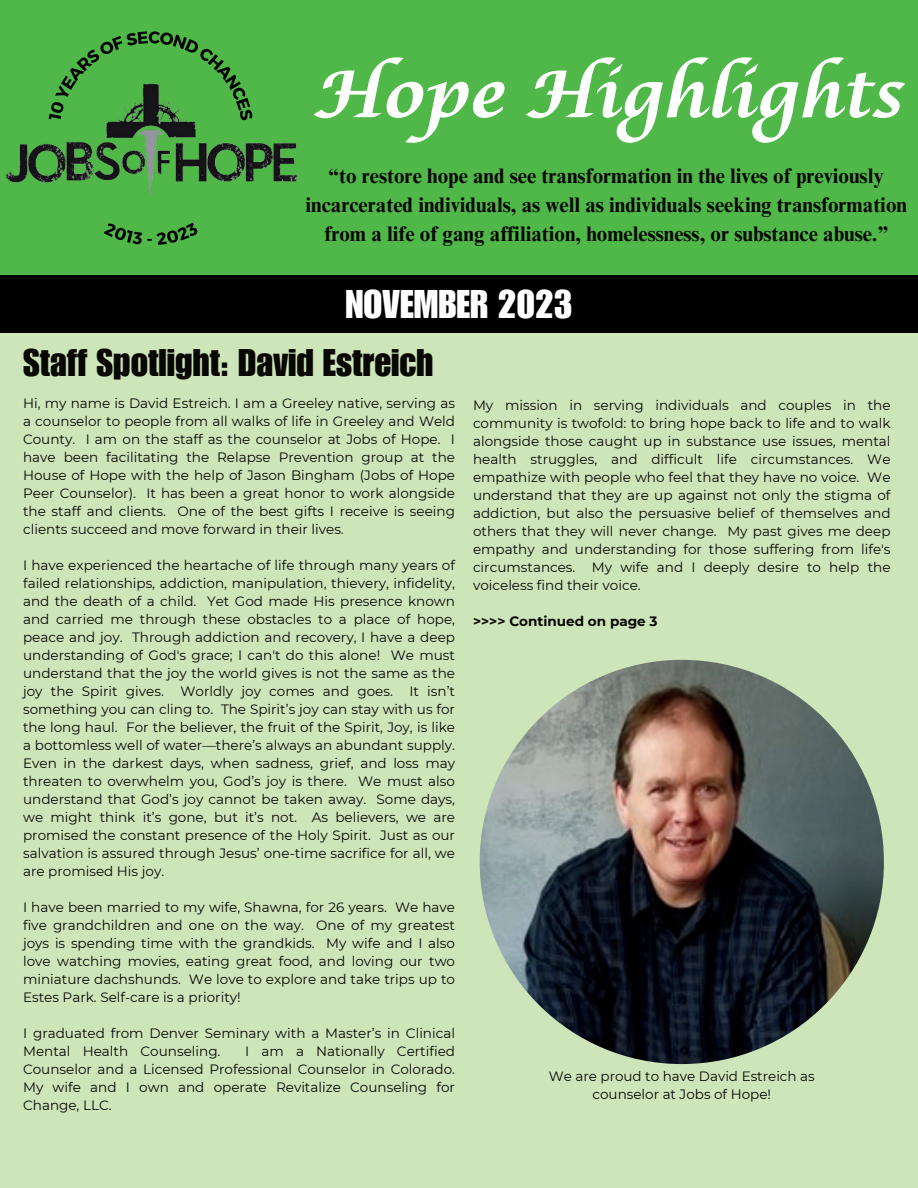
<style>
.page{position:relative;width:918px;height:1188px;background:#cee5ba}
.page>*{position:absolute;margin:0;border:0;box-sizing:border-box;transform-origin:0 0}
.t1{font:700 64.5px "Lucida Calligraphy Std";color:#fff}
.t2{font:39px "Impact LT Std";color:#fff}
.t3{font:37.5px "Impact LT Std";color:#080704}
.t4{font:700 21px/29.2px "Times NRMT Pro";color:#080704;text-align:center}
.t5{font:13.5px/18px "Montserrat";color:#080704;text-align:justify}
.t6{font:700 13.5px "Montserrat";color:#080704}
</style>
<div class="page">
<div style="left:0;top:0;width:918px;height:275px;background:#4fb849"></div>
<div style="left:0;top:275px;width:918px;height:58px;background:#000"></div>
<img style="left:5px;top:31px;width:293px;height:214px">
<img style="left:480px;top:660px;width:404px;height:404px;border-radius:50%">
<h1 class="t1" style="left:312px;top:55px;width:591px">Hope Highlights</h1>
<h3 class="t4" style="left:306px;top:162px;width:603px">“to restore hope and see transformation in the lives of previously incarcerated individuals, as well as individuals seeking transformation from a life of gang affiliation, homelessness, or substance abuse.”</h3>
<h2 class="t2" style="left:345px;top:281px;width:229px">NOVEMBER 2023</h2>
<h3 class="t3" style="left:23px;top:341px;width:412px">Staff Spotlight: David Estreich</h3>
<p class="t5" style="left:23px;top:394px;width:434px">Hi, my name is David Estreich. I am a Greeley native, serving as a counselor to people from all walks of life in Greeley and Weld County. I am on the staff as the counselor at Jobs of Hope. I have been facilitating the Relapse Prevention group at the House of Hope with the help of Jason Bingham (Jobs of Hope Peer Counselor). It has been a great honor to work alongside the staff and clients. One of the best gifts I receive is seeing clients succeed and move forward in their lives.</p>
<p class="t5" style="left:23px;top:556px;width:434px">I have experienced the heartache of life through many years of failed relationships, addiction, manipulation, thievery, infidelity, and the death of a child. Yet God made His presence known and carried me through these obstacles to a place of hope, peace and joy. Through addiction and recovery, I have a deep understanding of God's grace; I can't do this alone! We must understand that the joy the world gives is not the same as the joy the Spirit gives. Worldly joy comes and goes. It isn’t something you can cling to. The Spirit’s joy can stay with us for the long haul. For the believer, the fruit of the Spirit, Joy, is like a bottomless well of water—there’s always an abundant supply.<br>Even in the darkest days, when sadness, grief, and loss may threaten to overwhelm you, God’s joy is there. We must also understand that God’s joy cannot be taken away. Some days, we might think it’s gone, but it’s not. As believers, we are promised the constant presence of the Holy Spirit. Just as our salvation is assured through Jesus’ one-time sacrifice for all, we are promised His joy.</p>
<p class="t5" style="left:23px;top:898px;width:433px">I have been married to my wife, Shawna, for 26 years. We have five grandchildren and one on the way. One of my greatest joys is spending time with the grandkids. My wife and I also love watching movies, eating great food, and loving our two miniature dachshunds. We love to explore and take trips up to Estes Park. Self-care is a priority!</p>
<p class="t5" style="left:23px;top:1024px;width:433px">I graduated from Denver Seminary with a Master’s in Clinical<br>Mental Health Counseling.</p>
<p class="t5" style="left:23px;top:1042px;width:433px;text-indent:222px">I am a Nationally Certified Counselor and a Licensed Professional Counselor in Colorado.<br>My wife and I own and operate Revitalize Counseling for Change, LLC.</p>
<p class="t5" style="left:473px;top:396px;width:419px">My mission in serving individuals and couples in the community is twofold: to bring hope back to life and to walk alongside those caught up in substance use issues, mental health struggles, and difficult life circumstances. We empathize with people who feel that they have no voice. We understand that they are up against not only the stigma of addiction, but also the persuasive belief of themselves and others that they will never change. My past gives me deep empathy and understanding for those suffering from life's circumstances. My wife and I deeply desire to help the voiceless find their voice.</p>
<p class="t6" style="left:473px;top:612px;width:186px">&gt;&gt;&gt;&gt; Continued on page 3</p>
<p class="t5" style="left:549px;top:1066px;width:268px;text-align:center">We are proud to have David Estreich as counselor at Jobs of Hope!</p>
</div>
